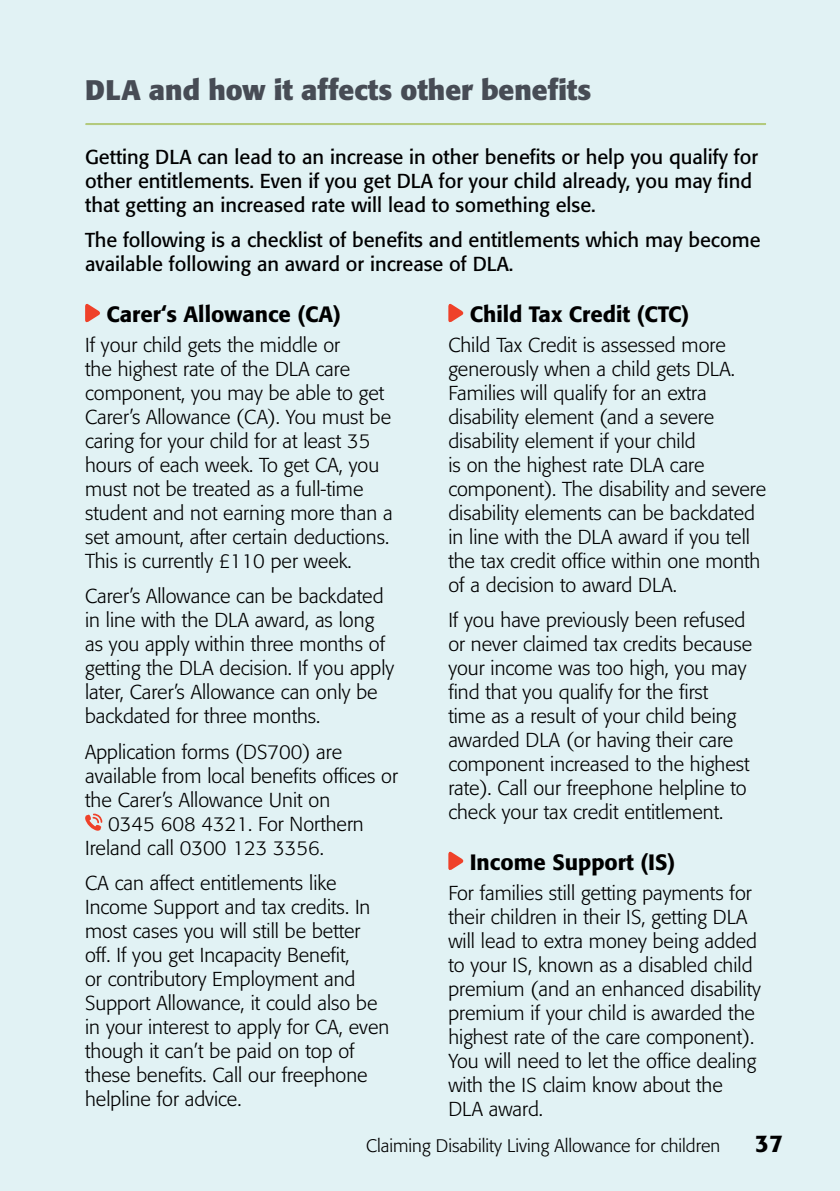
<style>
.page{position:relative;width:840px;height:1191px;background:#fff}
.page>*{position:absolute;margin:0;border:0;box-sizing:border-box;transform-origin:0 0}
.t1{font:700 28px "Formata BQ";color:#474c55}
.t2{font:500 24px "Formata BQ";color:#000}
.t3{font:500 22px "Formata BQ";color:#000}
.t4{font:300 20px/24px "Formata BQ";color:#000}
.t5{font:20px/24px "Formata BQ";color:#000}
.t6{font:300 18px "Formata BQ";color:#000}
</style>
<div class="page">
<div style="left:0;top:0;width:839px;height:1191px;background:#e1f2f4"></div>
<svg style="left:86px;top:123px;width:678px;height:2px"></svg>
<svg style="left:85px;top:303px;width:15px;height:20px"></svg>
<svg style="left:85px;top:813px;width:17px;height:18px"></svg>
<svg style="left:448px;top:303px;width:16px;height:20px"></svg>
<svg style="left:448px;top:851px;width:16px;height:19px"></svg>
<h1 class="t1" style="left:85px;top:73px;width:507px">DLA and how it affects other benefits</h1>
<p class="t5" style="left:85px;top:145px;width:674px">Getting DLA can lead to an increase in other benefits or help you qualify for other entitlements. Even if you get DLA for your child already, you may find that getting an increased rate will lead to something else.</p>
<p class="t5" style="left:85px;top:228px;width:676px">The following is a checklist of benefits and entitlements which may become available following an award or increase of DLA.</p>
<p class="t3" style="left:106px;top:301px;width:236px">Carer‘s Allowance (CA)</p>
<p class="t4" style="left:85px;top:333px;width:309px">If your child gets the middle or<br>the highest rate of the DLA care component, you may be able to get Carer’s Allowance (CA). You must be caring for your child for at least 35 hours of each week. To get CA, you must not be treated as a full-time student and not earning more than a set amount, after certain deductions.<br>This is currently £110 per week.</p>
<p class="t4" style="left:85px;top:584px;width:310px">Carer’s Allowance can be backdated in line with the DLA award, as long as you apply within three months of getting the DLA decision. If you apply later, Carer’s Allowance can only be backdated for three months.</p>
<p class="t4" style="left:85px;top:740px;width:258px">Application forms (DS700) are</p>
<p class="t4" style="left:85px;top:764px;width:314px">available from local benefits offices or</p>
<p class="t4" style="left:85px;top:788px;width:246px">the Carer’s Allowance Unit on</p>
<p class="t4" style="left:108px;top:812px;width:257px">0345 608 4321. For Northern</p>
<p class="t4" style="left:85px;top:836px;width:240px">Ireland call 0300 123 3356.</p>
<p class="t4" style="left:85px;top:871px;width:305px">CA can affect entitlements like<br>Income Support and tax credits. In most cases you will still be better off. If you get Incapacity Benefit,<br>or contributory Employment and<br>Support Allowance, it could also be in your interest to apply for CA, even though it can’t be paid on top of these benefits. Call our freephone helpline for advice.</p>
<p class="t3" style="left:469px;top:301px;width:221px">Child Tax Credit (CTC)</p>
<p class="t4" style="left:448px;top:333px;width:319px">Child Tax Credit is assessed more generously when a child gets DLA.<br>Families will qualify for an extra disability element (and a severe disability element if your child<br>is on the highest rate DLA care component). The disability and severe disability elements can be backdated in line with the DLA award if you tell the tax credit office within one month of a decision to award DLA.</p>
<p class="t4" style="left:448px;top:608px;width:305px">If you have previously been refused or never claimed tax credits because your income was too high, you may find that you qualify for the first<br>time as a result of your child being awarded DLA (or having their care component increased to the highest rate). Call our freephone helpline to check your tax credit entitlement.</p>
<p class="t3" style="left:469px;top:848px;width:207px">Income Support (IS)</p>
<p class="t4" style="left:448px;top:881px;width:314px">For families still getting payments for their children in their IS, getting DLA will lead to extra money being added to your IS, known as a disabled child premium (and an enhanced disability premium if your child is awarded the highest rate of the care component).<br>You will need to let the office dealing with the IS claim know about the DLA award.</p>
<p class="t6" style="left:366px;top:1135px;width:355px">Claiming Disability Living Allowance for children</p>
<p class="t2" style="left:754px;top:1129px;width:29px">37</p>
</div>
